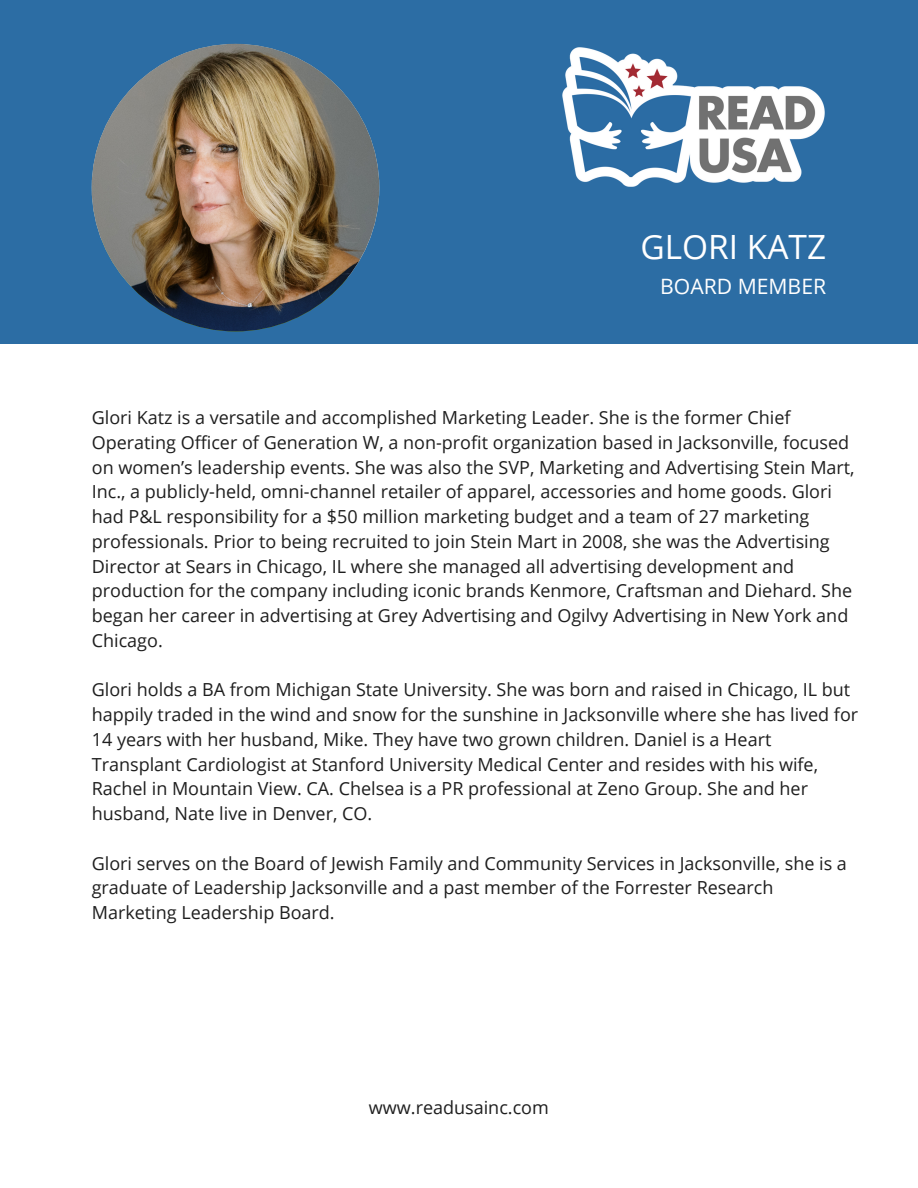
<style>
.page{position:relative;width:918px;height:1188px;background:#fff}
.page>*{position:absolute;margin:0;border:0;box-sizing:border-box;transform-origin:0 0}
.t1{font:33.45px "Open Sans";color:#fff}
.t2{font:21.15px "Open Sans";color:#fff}
.t3{font:18px/24.8px "Open Sans";color:#1e1e1e}
</style>
<div class="page">
<div style="left:0;top:0;width:918px;height:344px;background:#2c6da4"></div>
<img style="left:562px;top:47px;width:263px;height:140px">
<img style="left:92px;top:44px;width:287px;height:287px;border-radius:50%">
<h1 class="t1" style="left:641px;top:223px;width:187px">GLORI KATZ</h1>
<p class="t2" style="left:660px;top:271px;width:168px">BOARD MEMBER</p>
<p class="t3" style="left:92px;top:405px;width:764px">Glori Katz is a versatile and accomplished Marketing Leader. She is the former Chief Operating Officer of Generation W, a non-profit organization based in Jacksonville, focused on women’s leadership events. She was also the SVP, Marketing and Advertising Stein Mart, Inc., a publicly-held, omni-channel retailer of apparel, accessories and home goods. Glori had P&amp;L responsibility for a $50 million marketing budget and a team of 27 marketing professionals. Prior to being recruited to join Stein Mart in 2008, she was the Advertising Director at Sears in Chicago, IL where she managed all advertising development and production for the company including iconic brands Kenmore, Craftsman and Diehard. She began her career in advertising at Grey Advertising and Ogilvy Advertising in New York and Chicago.</p>
<p class="t3" style="left:92px;top:677px;width:768px">Glori holds a BA from Michigan State University. She was born and raised in Chicago, IL but happily traded in the wind and snow for the sunshine in Jacksonville where she has lived for 14 years with her husband, Mike. They have two grown children. Daniel is a Heart Transplant Cardiologist at Stanford University Medical Center and resides with his wife, Rachel in Mountain View. CA. Chelsea is a PR professional at Zeno Group. She and her husband, Nate live in Denver, CO.</p>
<p class="t3" style="left:92px;top:850px;width:757px">Glori serves on the Board of Jewish Family and Community Services in Jacksonville, she is a graduate of Leadership Jacksonville and a past member of the Forrester Research<br>Marketing Leadership Board.</p>
<p class="t3" style="left:369px;top:1094px;width:181px">www.readusainc.com</p>
</div>
